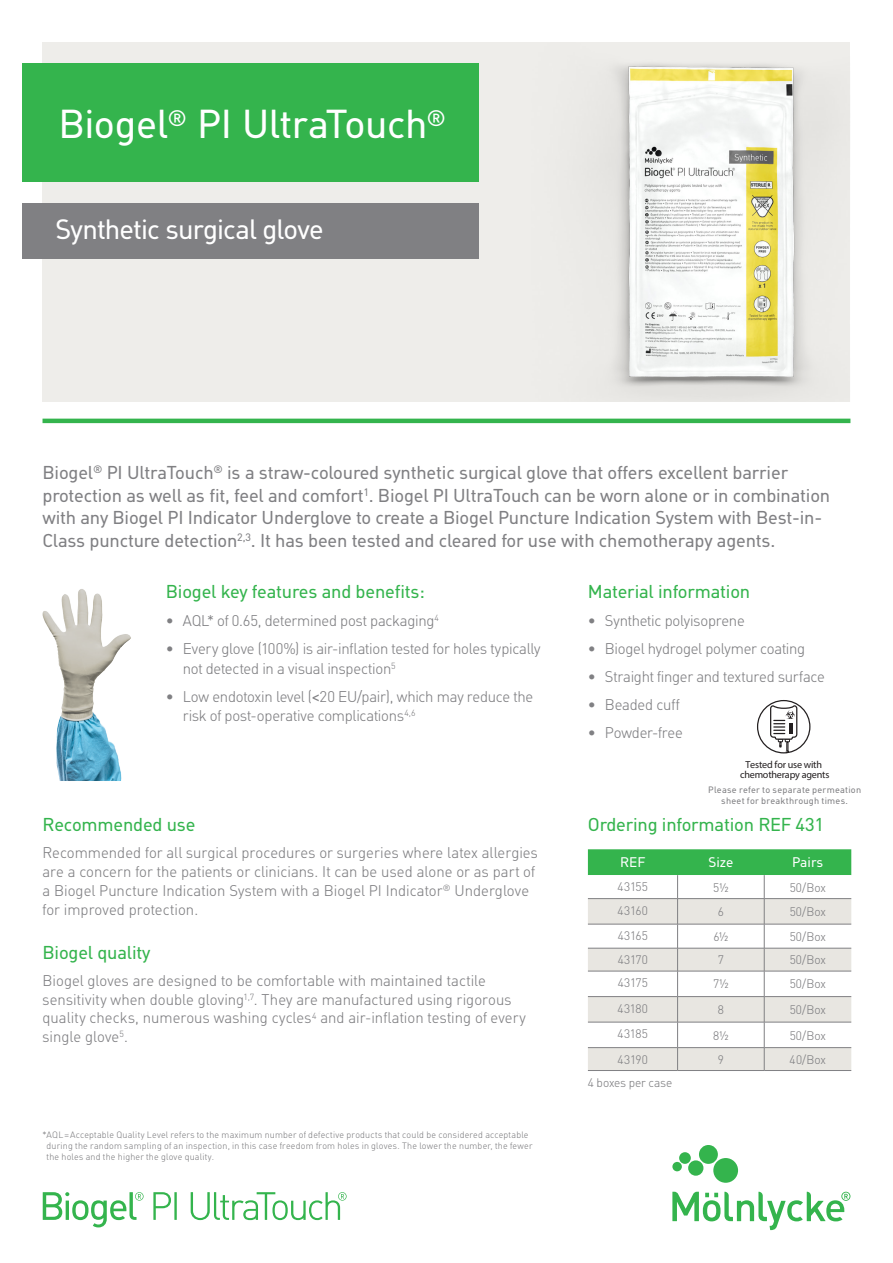
<style>
.page{position:relative;width:893px;height:1263px;background:#fff}
.page>*{position:absolute;margin:0;border:0;box-sizing:border-box;transform-origin:0 0}
.t1{font:39px "Molnlycke Din";letter-spacing:-.01em;color:#fff}
.Sub_header{font:27px "Molnlycke Din";letter-spacing:-.035em;color:#fff}
.Bröd_ingress{font:18px/22.5px "Molnlycke Din";letter-spacing:-.01em;color:#808083}
.Bröd_ingress-2{font:18px "Molnlycke Din";letter-spacing:-.01em;color:#34b44d}
.Main_text{font:300 15px/18.8px "Molnlycke Din";letter-spacing:-.005em;color:#808083}
.Biogel_quality{font:300 15px/18.8px "Molnlycke Din";letter-spacing:.005em;color:#808083}
.t2{font:13.5px "Molnlycke Din";color:#fff}
.Table_text{font:300 12px "Molnlycke Din";color:#808083}
.t3{font:10.2px/10.4px "Myriad Pro";letter-spacing:-.02em;color:#231f20;text-align:center}
.reference_small_pri{font:300 9px/10.8px "Molnlycke Din";letter-spacing:.025em;color:#808083}
.Biogel_quality-2{font:9px/10.8px "Molnlycke Din";letter-spacing:.025em;color:#808083;text-align:center}
.s1{font-weight:400}
</style>
<div class="page">
<svg style="left:672px;top:1145px;width:178px;height:85px"></svg>
<div style="left:43px;top:43px;width:807px;height:359px;background:#eeedea"></div>
<hr style="left:43px;top:419px;width:807px;height:4px;background:#34b44d">
<div style="left:22px;top:64px;width:457px;height:118px;background:#34b44d"></div>
<div style="left:22px;top:203px;width:457px;height:56px;background:#808083"></div>
<hr style="left:588px;top:1070px;width:90px;height:1px;background:#808083">
<hr style="left:678px;top:1070px;width:86px;height:1px;background:#808083">
<svg style="left:588px;top:849px;width:263px;height:221px"></svg>
<hr style="left:764px;top:1047px;width:87px;height:1px;background:#808083">
<hr style="left:764px;top:1070px;width:87px;height:1px;background:#808083">
<img style="left:608px;top:64px;width:207px;height:333px">
<svg style="left:153px;top:1192px;width:18px;height:28px"></svg>
<hr style="left:174px;top:1192px;width:3px;height:28px;background:#34b44d">
<svg style="left:43px;top:1192px;width:101px;height:35px"></svg>
<svg style="left:191px;top:1192px;width:156px;height:28px"></svg>
<img style="left:62px;top:589px;width:20px;height:36px">
<svg style="left:769px;top:704px;width:29px;height:50px"></svg>
<div style="left:757px;top:700px;width:53px;height:53px;border:1px solid #231f20;border-radius:50%"></div>
<p class="t1" style="left:58px;top:101px;width:389px">Biogel<sup>®</sup> PI UltraTouch<sup>®</sup></p>
<p class="Sub_header" style="left:56px;top:214px;width:270px">Synthetic surgical glove</p>
<p class="Bröd_ingress" style="left:43px;top:462px;width:747px">Biogel<sup>®</sup> PI UltraTouch<sup>®</sup> is a straw-coloured synthetic surgical glove that offers excellent barrier</p>
<p class="Bröd_ingress" style="left:43px;top:484px;width:789px">protection as well as fit, feel and comfort<sup>1</sup>. Biogel PI UltraTouch can be worn alone or in combination</p>
<p class="Bröd_ingress" style="left:43px;top:507px;width:781px">with any Biogel PI Indicator Underglove to create a Biogel Puncture Indication System with Best-in-<br>Class puncture detection<sup>2,3</sup>. It has been tested and cleared for use with chemotherapy agents.</p>
<p class="Bröd_ingress-2" style="left:166px;top:581px;width:261px">Biogel key features and benefits:</p>
<p class="Main_text" style="left:166px;top:612px;width:275px">• AQL* of 0.65, determined post packaging<sup>4</sup></p>
<p class="Main_text" style="left:183px;top:639px;width:359px;line-height:19.5px;text-indent:-17px">• Every glove (100%) is air-inflation tested for holes typically not detected in a visual inspection<sup>5</sup></p>
<p class="Main_text" style="left:183px;top:687px;width:352px;line-height:19.5px;text-indent:-17px">• Low endotoxin level (<span class="s1">&lt;</span>20 EU/pair), which may reduce the risk of post-operative complications<sup>4,6</sup></p>
<p class="Bröd_ingress-2" style="left:43px;top:814px;width:155px">Recommended use</p>
<p class="Main_text" style="left:43px;top:844px;width:497px">Recommended for all surgical procedures or surgeries where latex allergies are a concern for the patients or clinicians. It can be used alone or as part of a Biogel Puncture Indication System with a Biogel PI Indicator<sup>®</sup> Underglove for improved protection.</p>
<p class="Bröd_ingress-2" style="left:43px;top:942px;width:109px">Biogel quality</p>
<p class="Biogel_quality" style="left:43px;top:971px;width:485px">Biogel gloves are designed to be comfortable with maintained tactile sensitivity when double gloving<sup>1,7</sup>. They are manufactured using rigorous quality checks, numerous washing cycles<sup>4</sup> and air-inflation testing of every single glove<sup>5</sup>.</p>
<p class="reference_small_pri" style="left:47px;top:1130px;width:487px;text-indent:-4px">*AQL=Acceptable Quality Level refers to the maximum number of defective products that could be considered acceptable during the random sampling of an inspection, in this case freedom from holes in gloves. The lower the number, the fewer the holes and the higher the glove quality.</p>
<p class="Bröd_ingress-2" style="left:588px;top:581px;width:164px">Material information</p>
<p class="Main_text" style="left:588px;top:612px;width:158px">• Synthetic polyisoprene</p>
<p class="Main_text" style="left:588px;top:640px;width:219px">• Biogel hydrogel polymer coating</p>
<p class="Main_text" style="left:588px;top:668px;width:238px">• Straight finger and textured surface</p>
<p class="Main_text" style="left:588px;top:696px;width:93px">• Beaded cuff</p>
<p class="Main_text" style="left:588px;top:724px;width:97px">• Powder-free</p>
<p class="t3" style="left:740px;top:759px;width:91px">Tested for use with chemotherapy agents</p>
<p class="Biogel_quality-2" style="left:708px;top:784px;width:155px">Please refer to separate permeation sheet for breakthrough times.</p>
<p class="Bröd_ingress-2" style="left:588px;top:814px;width:238px">Ordering information REF 431</p>
<p class="t2" style="left:620px;top:854px;width:27px">REF</p>
<p class="t2" style="left:708px;top:854px;width:27px">Size</p>
<p class="t2" style="left:792px;top:854px;width:33px">Pairs</p>
<p class="Table_text" style="left:618px;top:880px;width:32px">43155</p>
<p class="Table_text" style="left:713px;top:880px;width:17px">5½</p>
<p class="Table_text" style="left:790px;top:880px;width:38px">50/Box</p>
<p class="Table_text" style="left:618px;top:904px;width:32px">43160</p>
<p class="Table_text" style="left:718px;top:905px;width:8px">6</p>
<p class="Table_text" style="left:790px;top:905px;width:38px">50/Box</p>
<p class="Table_text" style="left:618px;top:929px;width:32px">43165</p>
<p class="Table_text" style="left:713px;top:930px;width:17px">6½</p>
<p class="Table_text" style="left:790px;top:930px;width:38px">50/Box</p>
<p class="Table_text" style="left:618px;top:953px;width:32px">43170</p>
<p class="Table_text" style="left:718px;top:953px;width:8px">7</p>
<p class="Table_text" style="left:790px;top:953px;width:38px">50/Box</p>
<p class="Table_text" style="left:618px;top:976px;width:32px">43175</p>
<p class="Table_text" style="left:713px;top:977px;width:17px">7½</p>
<p class="Table_text" style="left:790px;top:977px;width:38px">50/Box</p>
<p class="Table_text" style="left:618px;top:1002px;width:32px">43180</p>
<p class="Table_text" style="left:718px;top:1003px;width:8px">8</p>
<p class="Table_text" style="left:790px;top:1003px;width:38px">50/Box</p>
<p class="Table_text" style="left:618px;top:1027px;width:32px">43185</p>
<p class="Table_text" style="left:713px;top:1028px;width:17px">8½</p>
<p class="Table_text" style="left:790px;top:1028px;width:38px">50/Box</p>
<p class="Table_text" style="left:618px;top:1053px;width:32px">43190</p>
<p class="Table_text" style="left:718px;top:1053px;width:8px">9</p>
<p class="Table_text" style="left:790px;top:1053px;width:38px">40/Box</p>
<p class="Table_text" style="left:588px;top:1075px;width:86px">4 boxes per case</p>
</div>
